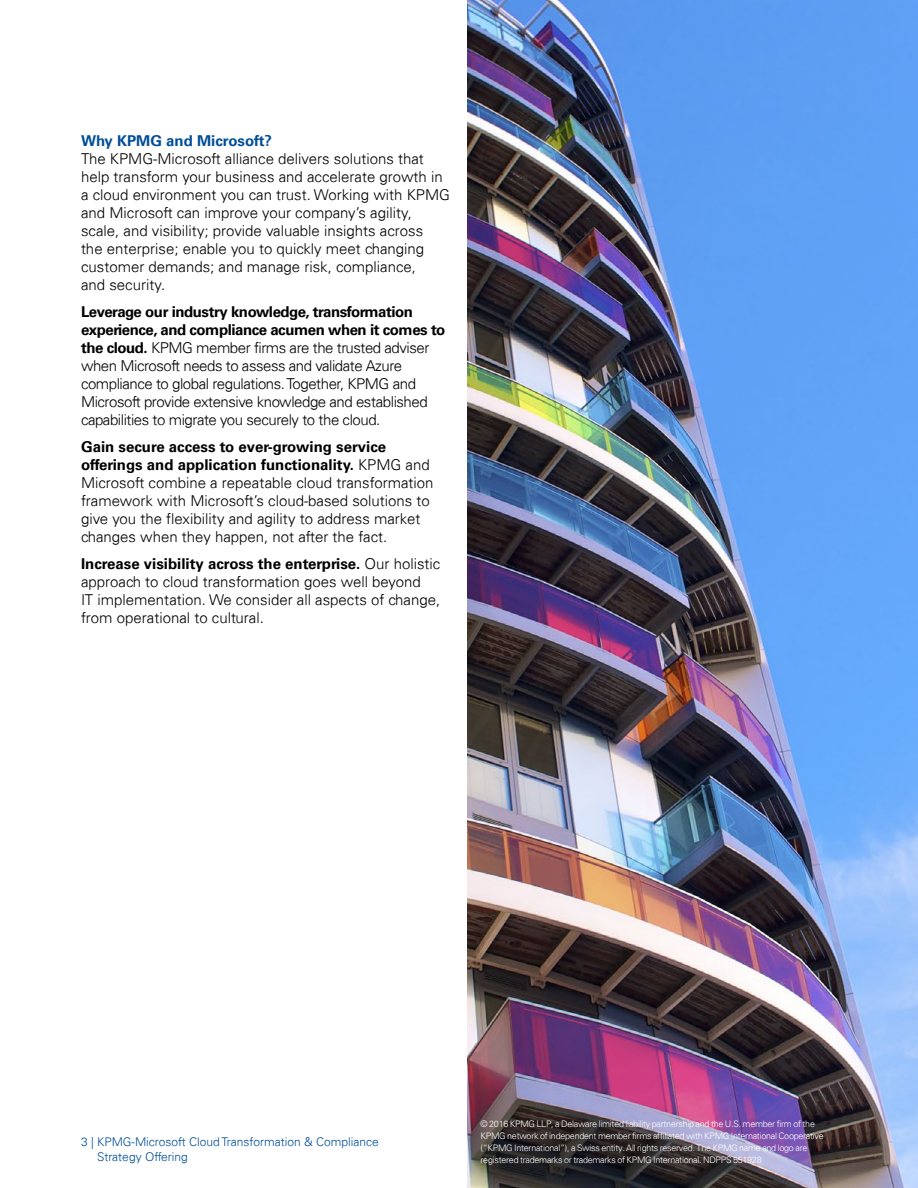
<style>
.page{position:relative;width:918px;height:1188px;background:#fff}
.page>*{position:absolute;margin:0;border:0;box-sizing:border-box;transform-origin:0 0}
.t1{font:300 15px/18px "Univers 45";color:#000}
.t2{font:300 15px/18px "Univers 45";letter-spacing:-.03em;color:#000}
.t3{font:700 15px/18px "Univers 65";color:#000}
.t4{font:700 15px/18px "Univers 65";letter-spacing:-.02em;color:#000}
.t5{font:700 15px "Univers 65";color:#004e98}
.t6{font:300 12px/15px "Univers 45";color:#004e98}
.t7{font:300 9px/12px "Univers 45";letter-spacing:-.03em;color:#fff}
.s1{font-family:"Univers 65";font-weight:700}
.s2{font-family:"Univers 45";font-weight:300}
</style>
<div class="page">
<img style="left:468px;top:0;width:450px;height:1188px">
<p class="t5" style="left:81px;top:132px;width:193px">Why KPMG and Microsoft?</p>
<p class="t1" style="left:81px;top:149px;width:371px">The KPMG-Microsoft alliance delivers solutions that help transform your business and accelerate growth in a cloud environment you can trust. Working with KPMG and Microsoft can improve your company’s agility, scale, and visibility; provide valuable insights across<br>the enterprise; enable you to quickly meet changing customer demands; and manage risk, compliance,<br>and security.</p>
<p class="t4" style="left:81px;top:303px;width:366px">Leverage our industry knowledge, transformation experience, and compliance acumen when it comes to</p>
<p class="t2" style="left:81px;top:338px;width:350px"><span class="s1">the cloud.</span> KPMG member firms are the trusted adviser when Microsoft needs to assess and validate Azure compliance to global regulations. Together, KPMG and Microsoft provide extensive knowledge and established capabilities to migrate you securely to the cloud.</p>
<p class="t3" style="left:81px;top:438px;width:350px">Gain secure access to ever-growing service offerings and application functionality. <span class="s2">KPMG and</span></p>
<p class="t1" style="left:81px;top:473px;width:354px">Microsoft combine a repeatable cloud transformation framework with Microsoft’s cloud-based solutions to give you the flexibility and agility to address market changes when they happen, not after the fact.</p>
<p class="t3" style="left:81px;top:555px;width:361px">Increase visibility across the enterprise. <span class="s2">Our holistic</span></p>
<p class="t1" style="left:81px;top:572px;width:361px">approach to cloud transformation goes well beyond<br>IT implementation. We consider all aspects of change, from operational to cultural.</p>
<p class="t6" style="left:97px;top:1134px;width:283px;text-indent:-16px">3 | KPMG-Microsoft Cloud Transformation &amp; Compliance<br>Strategy Offering</p>
<p class="t7" style="left:481px;top:1117px;width:345px">© 2016 KPMG LLP, a Delaware limited liability partnership and the U.S. member firm of the KPMG network of independent member firms affiliated with KPMG International Cooperative (“KPMG International”), a Swiss entity. All rights reserved. The KPMG name and logo are registered trademarks or trademarks of KPMG International. NDPPS 551928</p>
</div>
